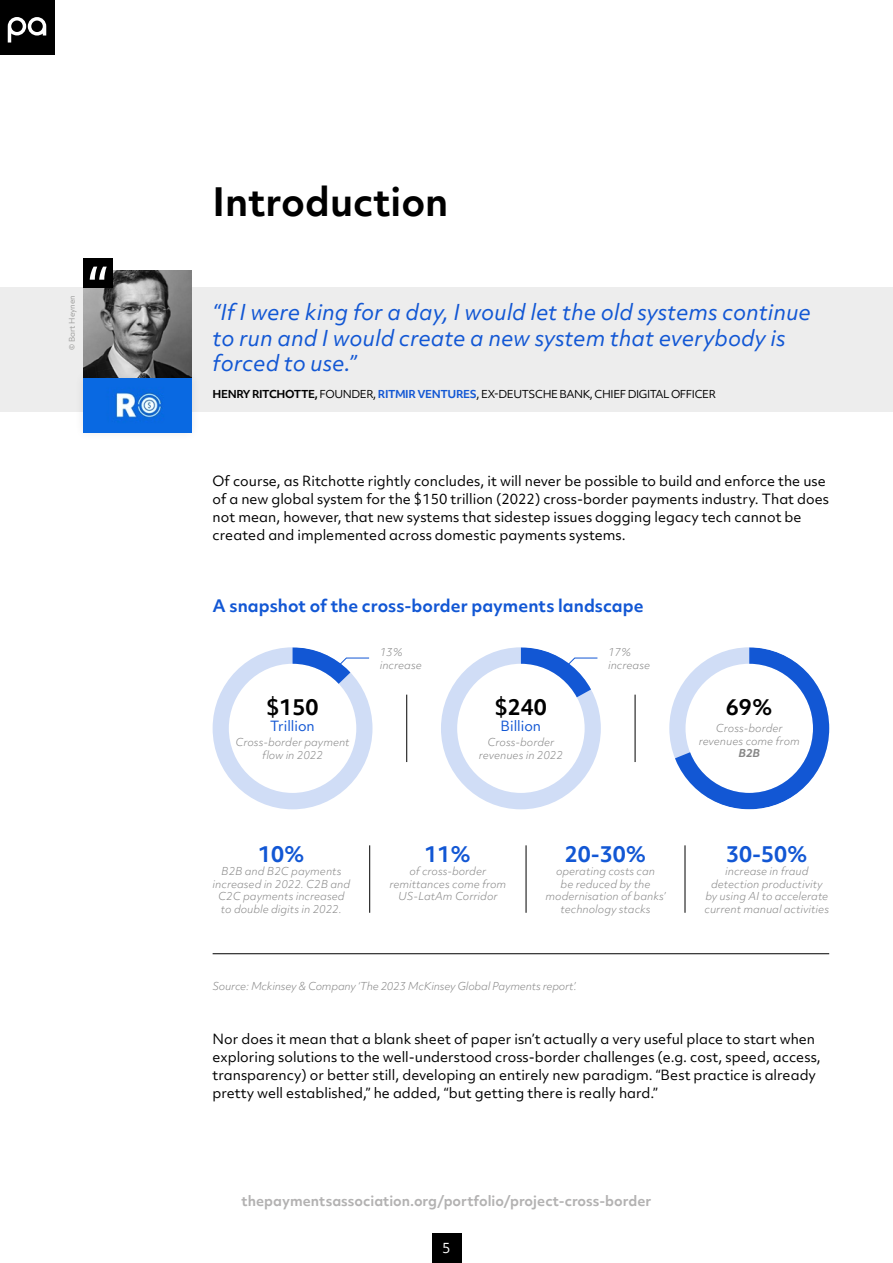
<style>
.page{position:relative;width:893px;height:1263px;background:#fff}
.page>*{position:absolute;margin:0;border:0;box-sizing:border-box;transform-origin:0 0}
.t1{font:700 37.5px "Objektiv Mk 2";color:#000}
.t2{font:italic 21px/25.2px "Objektiv Mk 2";color:#1257d4}
.t3{font:700 21px "Objektiv Mk 2";color:#1257d4}
.t4{font:700 21px "Objektiv Mk 2";color:#000}
.t5{font:700 16.5px "Objektiv Mk 2";color:#1257d4}
.t6{font:13.5px/18px "Objektiv Mk 2";color:#000}
.t7{font:700 13.5px "Objektiv Mk 2";color:#b3b2b2}
.t8{font:13.5px "Objektiv Mk 2";color:#1257d4}
.t9{font:13.5px "Objektiv Mk 2";color:#fff}
.t10{font:italic 300 10.5px/12.6px "Objektiv Mk 2";color:#878787;text-align:center}
.t11{font:10.5px "Objektiv Mk 2";letter-spacing:-.04em;color:#000}
.t12{font:italic 300 10.5px "Objektiv Mk 2";letter-spacing:-.02em;color:#878787}
.t13{font:italic 700 10.5px "Objektiv Mk 2";color:#878787}
.t14{font:7.5px "Objektiv Mk 2";color:#9d9d9c}
.s1{font-weight:700}
.s2{font-weight:700;color:#1257d4}
</style>
<div class="page">
<div style="left:432px;top:1233px;width:29px;height:30px;background:#000"></div>
<div style="left:0;top:0;width:54px;height:54px;background:#000"></div>
<svg style="left:8px;top:17px;width:38px;height:26px"></svg>
<div style="left:0;top:288px;width:893px;height:124px;background:#ededed"></div>
<img style="left:83px;top:270px;width:108px;height:98px">
<div style="left:74px;top:368px;width:127px;height:74px;background:#000;opacity:.1"></div>
<svg style="left:83px;top:378px;width:108px;height:54px;background:#1e76e2"></svg>
<div style="left:83px;top:258px;width:30px;height:30px;background:#000"></div>
<svg style="left:90px;top:267px;width:17px;height:13px"></svg>
<svg style="left:669px;top:647px;width:160px;height:162px"></svg>
<hr style="left:526px;top:845px;width:1px;height:68px;background:#000">
<hr style="left:369px;top:845px;width:1px;height:68px;background:#000">
<hr style="left:406px;top:695px;width:1px;height:67px;background:#000">
<hr style="left:635px;top:695px;width:1px;height:67px;background:#000">
<hr style="left:685px;top:845px;width:1px;height:68px;background:#000">
<svg style="left:213px;top:647px;width:159px;height:162px"></svg>
<svg style="left:441px;top:647px;width:160px;height:162px"></svg>
<hr style="left:213px;top:953px;width:616px;height:1px;background:#000">
<p class="t14" style="left:67px;top:350px;width:56px;rotate:-90deg">© Bart Heynen</p>
<h1 class="t1" style="left:213px;top:175px;width:237px">Introduction</h1>
<h2 class="t2" style="left:213px;top:300px;width:600px">“If I were king for a day, I would let the old systems continue to run and I would create a new system that everybody is forced to use.”</h2>
<p class="t11" style="left:213px;top:386px;width:505px"><span class="s1">HENRY RITCHOTTE,</span> FOUNDER, <span class="s2">RITMIR VENTURES</span>, EX-DEUTSCHE BANK, CHIEF DIGITAL OFFICER</p>
<p class="t6" style="left:213px;top:472px;width:618px">Of course, as Ritchotte rightly concludes, it will never be possible to build and enforce the use of a new global system for the $150 trillion (2022) cross-border payments industry. That does not mean, however, that new systems that sidestep issues dogging legacy tech cannot be created and implemented across domestic payments systems.</p>
<p class="t5" style="left:213px;top:594px;width:432px">A snapshot of the cross-border payments landscape</p>
<h2 class="t4" style="left:266px;top:692px;width:54px">$150</h2>
<p class="t8" style="left:270px;top:717px;width:46px">Trillion</p>
<p class="t10" style="left:235px;top:736px;width:116px">Cross-border payment flow in 2022</p>
<p class="t10" style="left:380px;top:646px;width:44px;text-align:left">13% increase</p>
<p class="t10" style="left:608px;top:646px;width:44px;text-align:left">17% increase</p>
<h2 class="t4" style="left:495px;top:692px;width:54px">$240</h2>
<p class="t8" style="left:501px;top:717px;width:42px">Billion</p>
<p class="t10" style="left:479px;top:736px;width:86px">Cross-border revenues in 2022</p>
<h2 class="t4" style="left:726px;top:692px;width:48px">69%</h2>
<p class="t10" style="left:699px;top:722px;width:103px">Cross-border revenues come from</p>
<p class="t13" style="left:738px;top:746px;width:23px">B2B</p>
<h2 class="t3" style="left:258px;top:840px;width:48px">10%</h2>
<p class="t10" style="left:213px;top:865px;width:139px">B2B and B2C payments increased in 2022. C2B and<br>C2C payments increased to double digits in 2022.</p>
<h2 class="t3" style="left:425px;top:840px;width:48px">11%</h2>
<p class="t10" style="left:389px;top:865px;width:118px">of cross-border remittances come from<br>US-LatAm Corridor</p>
<h2 class="t3" style="left:565px;top:840px;width:83px">20-30%</h2>
<p class="t10" style="left:546px;top:865px;width:121px">operating costs can<br>be reduced by the modernisation of banks’ technology stacks</p>
<p class="t12" style="left:213px;top:979px;width:366px">Source: Mckinsey &amp; Company ‘The 2023 McKinsey Global Payments report’.</p>
<h2 class="t3" style="left:726px;top:840px;width:83px">30-50%</h2>
<p class="t10" style="left:704px;top:865px;width:126px">increase in fraud detection productivity by using AI to accelerate current manual activities</p>
<p class="t6" style="left:213px;top:1030px;width:610px">Nor does it mean that a blank sheet of paper isn’t actually a very useful place to start when exploring solutions to the well-understood cross-border challenges (e.g. cost, speed, access, transparency) or better still, developing an entirely new paradigm. “Best practice is already pretty well established,” he added, “but getting there is really hard.”</p>
<p class="t7" style="left:242px;top:1191px;width:411px">thepaymentsassociation.org/portfolio/project-cross-border</p>
<p class="t9" style="left:442px;top:1238px;width:10px">5</p>
</div>
